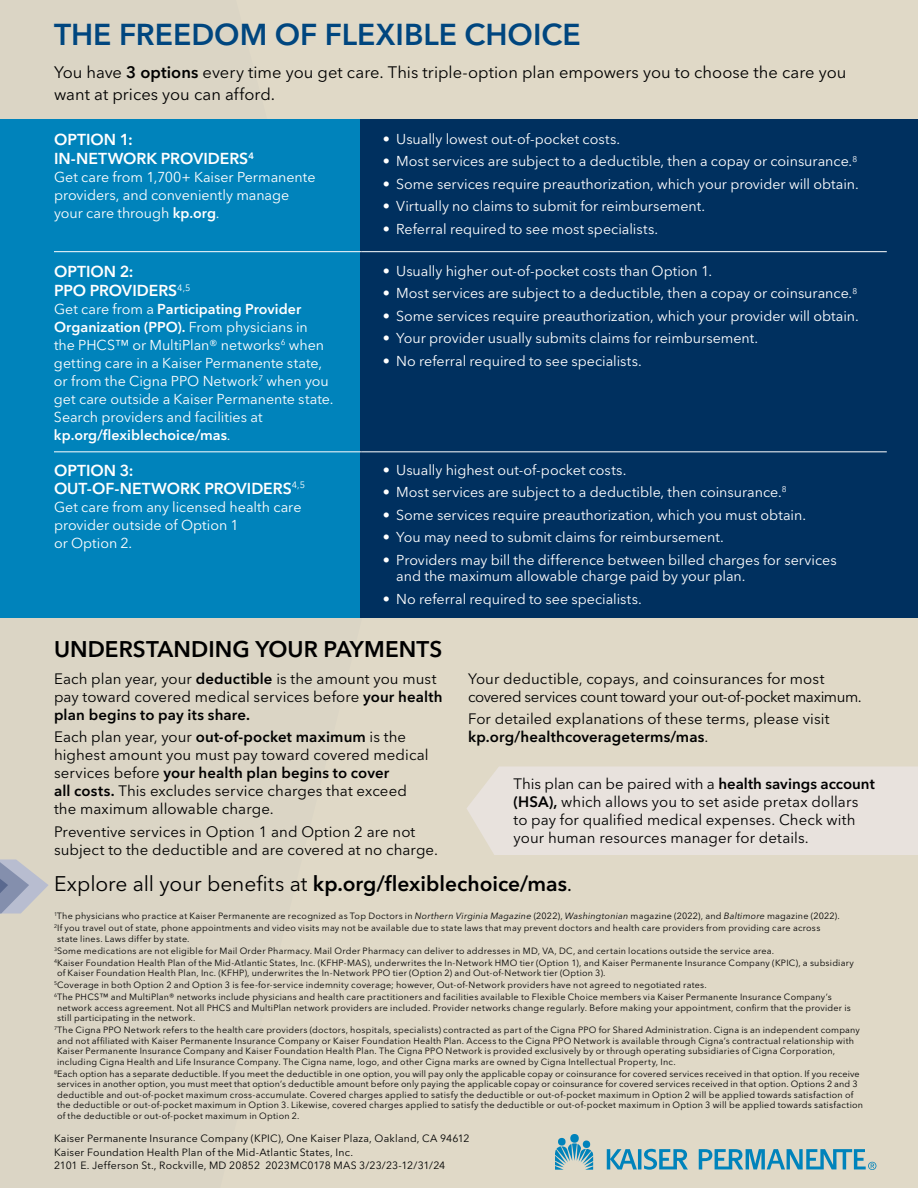
<style>
.page{position:relative;width:918px;height:1188px;background:#e0d9c7}
.page>*{position:absolute;margin:0;border:0;box-sizing:border-box;transform-origin:0 0}
.t1{font:600 30px "Avenir Next LT Pro";color:#00467f}
.t2{font:600 22.5px "Avenir Next LT Pro";color:#000}
.t3{font:21px "Avenir Next LT Pro";letter-spacing:-.005em;color:#000}
.t4{font:16.5px/22.5px "Avenir Next LT Pro";color:#000}
.t5{font:600 15.75px/18.8px "Avenir Next LT Pro";color:#fff}
.t6{font:15px/18px "Avenir Next LT Pro";letter-spacing:.005em;color:#000}
.t7{font:15px/18px "Avenir Next LT Pro";letter-spacing:-.015em;color:#000}
.t8{font:14.25px/18px "Avenir Next LT Pro";letter-spacing:-.005em;color:#fff}
.t9{font:10.5px/14.2px "Avenir Next LT Pro";letter-spacing:.02em;color:#000}
.t10{font:9px/10.5px "Avenir Next LT Pro";letter-spacing:.025em;color:#000}
.s1{font-weight:600}
.s2{font-style:italic}
</style>
<div class="page">
<svg style="left:555px;top:1137px;width:38px;height:33px"></svg>
<div style="left:570px;top:1134px;width:9px;height:9px;background:#0083bb;border-radius:50%"></div>
<hr style="left:638px;top:1149px;width:3px;height:20px;background:#0083bb">
<svg style="left:607px;top:1149px;width:30px;height:20px"></svg>
<svg style="left:644px;top:1149px;width:44px;height:21px"></svg>
<svg style="left:699px;top:1149px;width:177px;height:21px"></svg>
<svg style="left:0;top:860px;width:49px;height:54px"></svg>
<div style="left:467px;top:767px;width:451px;height:88px;background:#e8e2dd"></div>
<div style="left:360px;top:119px;width:558px;height:498px;background:#00305f"></div>
<div style="left:0;top:119px;width:360px;height:498px;background:#0083bb"></div>
<hr style="left:54px;top:251px;width:308px;height:1px;background:#fff">
<hr style="left:362px;top:251px;width:525px;height:1px;background:#fff">
<hr style="left:54px;top:451px;width:308px;height:1px;background:#fff">
<hr style="left:362px;top:451px;width:525px;height:1px;background:#fff">
<h1 class="t1" style="left:54px;top:16px;width:528px">THE FREEDOM OF FLEXIBLE CHOICE</h1>
<h3 class="t4" style="left:54px;top:61px;width:794px">You have <span class="s1">3 options</span> every time you get care. This triple-option plan empowers you to choose the care you want at prices you can afford.</h3>
<h3 class="t5" style="left:54px;top:130px;width:202px">OPTION 1:<br>IN-NETWORK PROVIDERS<sup>4</sup></h3>
<h3 class="t8" style="left:54px;top:168px;width:263px">Get care from 1,700+ Kaiser Permanente providers, and conveniently manage your care through <span class="s1">kp.org</span>.</h3>
<h3 class="t5" style="left:54px;top:262px;width:138px">OPTION 2:<br>PPO PROVIDERS<sup>4,5</sup></h3>
<p class="t8" style="left:54px;top:300px;width:281px">Get care from a <span class="s1">Participating Provider Organization (PPO).</span> From physicians in<br>the PHCS™ or MultiPlan® networks<sup>6</sup> when getting care in a Kaiser Permanente state, or from the Cigna PPO Network<sup>7</sup> when you get care outside a Kaiser Permanente state.<br>Search providers and facilities at <span class="s1">kp.org/flexiblechoice/mas</span>.</p>
<h3 class="t5" style="left:54px;top:461px;width:253px;line-height:18px">OPTION 3:<br>OUT-OF-NETWORK PROVIDERS<sup>4,5</sup></h3>
<h3 class="t8" style="left:54px;top:498px;width:249px">Get care from any licensed health care provider outside of Option 1<br>or Option 2.</h3>
<h3 class="t8" style="left:383px;top:130px;width:239px">• Usually lowest out-of-pocket costs.</h3>
<h3 class="t8" style="left:383px;top:152px;width:476px">• Most services are subject to a deductible, then a copay or coinsurance.<sup>8</sup></h3>
<h3 class="t8" style="left:383px;top:175px;width:478px">• Some services require preauthorization, which your provider will obtain.</h3>
<h3 class="t8" style="left:383px;top:197px;width:324px">• Virtually no claims to submit for reimbursement.</h3>
<h3 class="t8" style="left:383px;top:220px;width:277px">• Referral required to see most specialists.</h3>
<h3 class="t8" style="left:383px;top:262px;width:331px">• Usually higher out-of-pocket costs than Option 1.</h3>
<h3 class="t8" style="left:383px;top:284px;width:476px">• Most services are subject to a deductible, then a copay or coinsurance.<sup>8</sup></h3>
<h3 class="t8" style="left:383px;top:307px;width:478px">• Some services require preauthorization, which your provider will obtain.</h3>
<h3 class="t8" style="left:383px;top:329px;width:377px">• Your provider usually submits claims for reimbursement.</h3>
<h3 class="t8" style="left:383px;top:352px;width:261px">• No referral required to see specialists.</h3>
<h3 class="t8" style="left:383px;top:461px;width:245px">• Usually highest out-of-pocket costs.</h3>
<h3 class="t8" style="left:383px;top:483px;width:405px">• Most services are subject to a deductible, then coinsurance.<sup>8</sup></h3>
<h3 class="t8" style="left:383px;top:506px;width:425px">• Some services require preauthorization, which you must obtain.</h3>
<h3 class="t8" style="left:383px;top:528px;width:342px">• You may need to submit claims for reimbursement.</h3>
<h3 class="t8" style="left:396px;top:551px;width:442px;line-height:16.5px;text-indent:-14px">• Providers may bill the difference between billed charges for services and the maximum allowable charge paid by your plan.</h3>
<h3 class="t8" style="left:383px;top:590px;width:261px">• No referral required to see specialists.</h3>
<h2 class="t2" style="left:54px;top:635px;width:390px">UNDERSTANDING YOUR PAYMENTS</h2>
<h3 class="t6" style="left:54px;top:669px;width:390px">Each plan year, your <span class="s1">deductible</span> is the amount you must pay toward covered medical services before <span class="s1">your health plan begins to pay its share.</span></h3>
<h3 class="t6" style="left:54px;top:728px;width:376px">Each plan year, your <span class="s1">out-of-pocket maximum</span> is the highest amount you must pay toward covered medical services before <span class="s1">your health plan begins to cover<br>all costs.</span> This excludes service charges that exceed the maximum allowable charge.</h3>
<h3 class="t6" style="left:54px;top:822px;width:385px">Preventive services in Option 1 and Option 2 are not subject to the deductible and are covered at no charge.</h3>
<h3 class="t7" style="left:468px;top:669px;width:395px">Your deductible, copays, and coinsurances for most covered services count toward your out-of-pocket maximum.</h3>
<h3 class="t6" style="left:468px;top:710px;width:363px">For detailed explanations of these terms, please visit <span class="s1">kp.org/healthcoverageterms/mas</span>.</h3>
<h3 class="t6" style="left:514px;top:775px;width:363px">This plan can be paired with a <span class="s1">health savings account (HSA),</span> which allows you to set aside pretax dollars to pay for qualified medical expenses. Check with your human resources manager for details.</h3>
<h3 class="t3" style="left:54px;top:871px;width:520px">Explore all your benefits at <span class="s1">kp.org/flexiblechoice/mas</span>.</h3>
<p class="t10" style="left:54px;top:910px;width:787px;line-height:12px"><sup>1</sup>The physicians who practice at Kaiser Permanente are recognized as Top Doctors in <span class="s2">Northern Virginia Magazine</span> (2022), <span class="s2">Washingtonian</span> magazine (2022), and <span class="s2">Baltimore</span> magazine (2022).<br><sup>2</sup>If you travel out of state, phone appointments and video visits may not be available due to state laws that may prevent doctors and health care providers from providing care across</p>
<p class="t10" style="left:54px;top:933px;width:801px;line-height:12px;text-indent:3px">state lines. Laws differ by state.<br><sup>3</sup>Some medications are not eligible for Mail Order Pharmacy. Mail Order Pharmacy can deliver to addresses in MD, VA, DC, and certain locations outside the service area.<br><sup>4</sup>Kaiser Foundation Health Plan of the Mid-Atlantic States, Inc. (KFHP-MAS), underwrites the In-Network HMO tier (Option 1), and Kaiser Permanente Insurance Company (KPIC), a subsidiary</p>
<p class="t10" style="left:54px;top:967px;width:779px;line-height:12px;text-indent:3px">of Kaiser Foundation Health Plan, Inc. (KFHP), underwrites the In-Network PPO tier (Option 2) and Out-of-Network tier (Option 3).<br><sup>5</sup>Coverage in both Option 2 and Option 3 is fee-for-service indemnity coverage; however, Out-of-Network providers have not agreed to negotiated rates.<br><sup>6</sup>The PHCS™ and MultiPlan® networks include physicians and health care practitioners and facilities available to Flexible Choice members via Kaiser Permanente Insurance Company’s</p>
<p class="t10" style="left:57px;top:1003px;width:795px">network access agreement. Not all PHCS and MultiPlan network providers are included. Provider networks change regularly. Before making your appointment, confirm that the provider is still participating in the network.</p>
<p class="t10" style="left:57px;top:1025px;width:805px;text-indent:-3px"><sup>7</sup>The Cigna PPO Network refers to the health care providers (doctors, hospitals, specialists) contracted as part of the Cigna PPO for Shared Administration. Cigna is an independent company and not affiliated with Kaiser Permanente Insurance Company or Kaiser Foundation Health Plan. Access to the Cigna PPO Network is available through Cigna’s contractual relationship with Kaiser Permanente Insurance Company and Kaiser Foundation Health Plan. The Cigna PPO Network is provided exclusively by or through operating subsidiaries of Cigna Corporation, including Cigna Health and Life Insurance Company. The Cigna name, logo, and other Cigna marks are owned by Cigna Intellectual Property, Inc.</p>
<p class="t10" style="left:57px;top:1069px;width:808px;text-indent:-3px"><sup>8</sup>Each option has a separate deductible. If you meet the deductible in one option, you will pay only the applicable copay or coinsurance for covered services received in that option. If you receive services in another option, you must meet that option’s deductible amount before only paying the applicable copay or coinsurance for covered services received in that option. Options 2 and 3 deductible and out-of-pocket maximum cross-accumulate. Covered charges applied to satisfy the deductible or out-of-pocket maximum in Option 2 will be applied towards satisfaction of the deductible or out-of-pocket maximum in Option 3. Likewise, covered charges applied to satisfy the deductible or out-of-pocket maximum in Option 3 will be applied towards satisfaction of the deductible or out-of-pocket maximum in Option 2.</p>
<p class="t9" style="left:54px;top:1131px;width:417px">Kaiser Permanente Insurance Company (KPIC), One Kaiser Plaza, Oakland, CA 94612<br>Kaiser Foundation Health Plan of the Mid-Atlantic States, Inc.</p>
<p class="t9" style="left:54px;top:1158px;width:393px">2101 E. Jefferson St., Rockville, MD 20852 2023MC0178 MAS 3/23/23-12/31/24</p>
</div>
